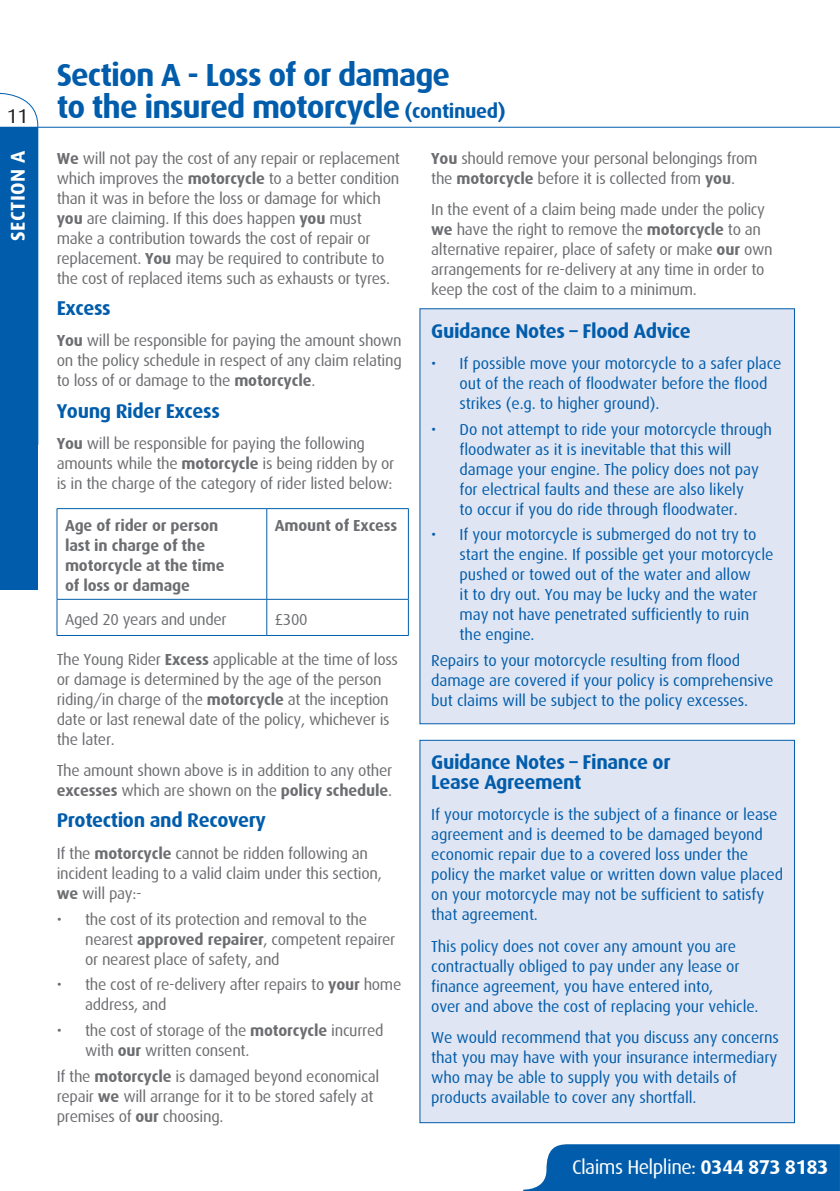
<style>
.page{position:relative;width:840px;height:1191px;background:#fff}
.page>*{position:absolute;margin:0;border:0;box-sizing:border-box;transform-origin:0 0}
.t1{font:700 32px/32px "Dax";letter-spacing:-.03em;color:#015dab}
.t2{font:700 20px/20px "Dax";letter-spacing:-.02em;color:#015dab}
.t3{font:20px "Dax";letter-spacing:-.03em;color:#fff}
.t4{font:700 20px "Dax";letter-spacing:.02em;color:#fff}
.t5{font:20px "Dax";color:#231f20}
.t6{font:16px/20px "Dax";letter-spacing:-.02em;color:#6c6d70}
.t7{font:16px/20px "Dax";letter-spacing:-.01em;color:#015dab}
.t8{font:700 16px/20px "Dax";letter-spacing:-.01em;color:#6c6d70}
.s1{font-size:20px}
.s2{font-weight:700}
</style>
<div class="page">
<svg style="left:523px;top:1144px;width:316px;height:47px;background:#1469b1"></svg>
<div style="left:0;top:127px;width:38px;height:462px;background:#015dab"></div>
<hr style="left:0;top:127px;width:839px;height:1px;background:#015dab">
<svg style="left:0;top:92px;width:39px;height:353px"></svg>
<div style="left:419px;top:308px;width:375px;height:416px;background:#e0e5f3"></div>
<div style="left:419px;top:740px;width:375px;height:383px;background:#e0e5f3;border:1px solid #015dab"></div>
<hr style="left:57px;top:508px;width:209px;height:1px;background:#015dab">
<hr style="left:57px;top:509px;width:1px;height:90px;background:#015dab">
<hr style="left:266px;top:508px;width:142px;height:1px;background:#015dab">
<hr style="left:266px;top:509px;width:1px;height:90px;background:#015dab">
<hr style="left:408px;top:509px;width:1px;height:90px;background:#015dab">
<hr style="left:57px;top:599px;width:209px;height:1px;background:#015dab">
<hr style="left:57px;top:599px;width:1px;height:36px;background:#015dab">
<hr style="left:266px;top:599px;width:142px;height:1px;background:#015dab">
<hr style="left:266px;top:599px;width:1px;height:36px;background:#015dab">
<hr style="left:408px;top:599px;width:1px;height:36px;background:#015dab">
<hr style="left:57px;top:635px;width:209px;height:1px;background:#015dab">
<hr style="left:266px;top:635px;width:142px;height:1px;background:#015dab">
<p class="t5" style="left:7px;top:105px;width:23px">11</p>
<p class="t4" style="left:7px;top:241px;width:92px;rotate:-90deg">SECTION A</p>
<h1 class="t1" style="left:57px;top:59px;width:450px">Section A - Loss of or damage<br>to the insured motorcycle <span class="s1">(continued)</span></h1>
<p class="t6" style="left:431px;top:148px;width:327px"><span class="s2">You</span> should remove your personal belongings from the <span class="s2">motorcycle</span> before it is collected from <span class="s2">you</span>.</p>
<p class="t6" style="left:431px;top:199px;width:342px">In the event of a claim being made under the policy <span class="s2">we</span> have the right to remove the <span class="s2">motorcycle</span> to an alternative repairer, place of safety or make <span class="s2">our</span> own arrangements for re-delivery at any time in order to keep the cost of the claim to a minimum.</p>
<p class="t2" style="left:431px;top:321px;width:261px">Guidance Notes – Flood Advice</p>
<p class="t7" style="left:459px;top:353px;width:323px;text-indent:-28px">• If possible move your motorcycle to a safer place out of the reach of floodwater before the flood strikes (e.g. to higher ground).</p>
<p class="t7" style="left:459px;top:419px;width:314px;text-indent:-28px">• Do not attempt to ride your motorcycle through floodwater as it is inevitable that this will damage your engine. The policy does not pay for electrical faults and these are also likely<br>to occur if you do ride through floodwater.</p>
<p class="t7" style="left:459px;top:525px;width:315px;text-indent:-28px">• If your motorcycle is submerged do not try to start the engine. If possible get your motorcycle pushed or towed out of the water and allow<br>it to dry out. You may be lucky and the water may not have penetrated sufficiently to ruin the engine.</p>
<p class="t7" style="left:431px;top:650px;width:343px">Repairs to your motorcycle resulting from flood damage are covered if your policy is comprehensive but claims will be subject to the policy excesses.</p>
<p class="t6" style="left:57px;top:148px;width:344px"><span class="s2">We</span> will not pay the cost of any repair or replacement which improves the <span class="s2">motorcycle</span> to a better condition than it was in before the loss or damage for which <span class="s2">you</span> are claiming. If this does happen <span class="s2">you</span> must make a contribution towards the cost of repair or replacement. <span class="s2">You</span> may be required to contribute to the cost of replaced items such as exhausts or tyres.</p>
<p class="t2" style="left:57px;top:298px;width:56px">Excess</p>
<p class="t6" style="left:57px;top:331px;width:346px;text-align:justify"><span class="s2">You</span> will be responsible for paying the amount shown on the policy schedule in respect of any claim relating to loss of or damage to the <span class="s2">motorcycle</span>.</p>
<p class="t2" style="left:57px;top:401px;width:164px">Young Rider Excess</p>
<p class="t6" style="left:57px;top:433px;width:339px"><span class="s2">You</span> will be responsible for paying the following amounts while the <span class="s2">motorcycle</span> is being ridden by or is in the charge of the category of rider listed below:</p>
<p class="t8" style="left:65px;top:516px;width:161px">Age of rider or person last in charge of the motorcycle at the time of loss or damage</p>
<p class="t8" style="left:274px;top:516px;width:124px">Amount of Excess</p>
<p class="t6" style="left:65px;top:609px;width:163px">Aged 20 years and under</p>
<p class="t6" style="left:274px;top:609px;width:34px">£300</p>
<p class="t6" style="left:57px;top:649px;width:342px">The Young Rider <span class="s2">Excess</span> applicable at the time of loss or damage is determined by the age of the person riding/in charge of the <span class="s2">motorcycle</span> at the inception date or last renewal date of the policy, whichever is the later.</p>
<p class="t6" style="left:57px;top:760px;width:337px">The amount shown above is in addition to any other <span class="s2">excesses</span> which are shown on the <span class="s2">policy schedule</span>.</p>
<p class="t2" style="left:57px;top:810px;width:211px">Protection and Recovery</p>
<p class="t6" style="left:57px;top:843px;width:326px">If the <span class="s2">motorcycle</span> cannot be ridden following an incident leading to a valid claim under this section, <span class="s2">we</span> will pay:-</p>
<p class="t6" style="left:85px;top:909px;width:311px;text-indent:-28px">• the cost of its protection and removal to the nearest <span class="s2">approved repairer</span>, competent repairer or nearest place of safety, and</p>
<p class="t6" style="left:85px;top:974px;width:317px;text-indent:-28px">• the cost of re-delivery after repairs to <span class="s2">your</span> home address, and</p>
<p class="t6" style="left:85px;top:1020px;width:300px;text-indent:-28px">• the cost of storage of the <span class="s2">motorcycle</span> incurred with <span class="s2">our</span> written consent.</p>
<p class="t6" style="left:57px;top:1066px;width:324px">If the <span class="s2">motorcycle</span> is damaged beyond economical repair <span class="s2">we</span> will arrange for it to be stored safely at premises of <span class="s2">our</span> choosing.</p>
<p class="t2" style="left:431px;top:752px;width:241px">Guidance Notes – Finance or<br>Lease Agreement</p>
<p class="t7" style="left:431px;top:804px;width:353px">If your motorcycle is the subject of a finance or lease agreement and is deemed to be damaged beyond economic repair due to a covered loss under the policy the market value or written down value placed on your motorcycle may not be sufficient to satisfy that agreement.</p>
<p class="t7" style="left:431px;top:936px;width:329px">This policy does not cover any amount you are contractually obliged to pay under any lease or finance agreement, you have entered into,<br>over and above the cost of replacing your vehicle.</p>
<p class="t7" style="left:431px;top:1027px;width:349px">We would recommend that you discuss any concerns that you may have with your insurance intermediary who may be able to supply you with details of products available to cover any shortfall.</p>
<p class="t3" style="left:571px;top:1155px;width:258px">Claims Helpline: <span class="s2">0344 873 8183</span></p>
</div>
